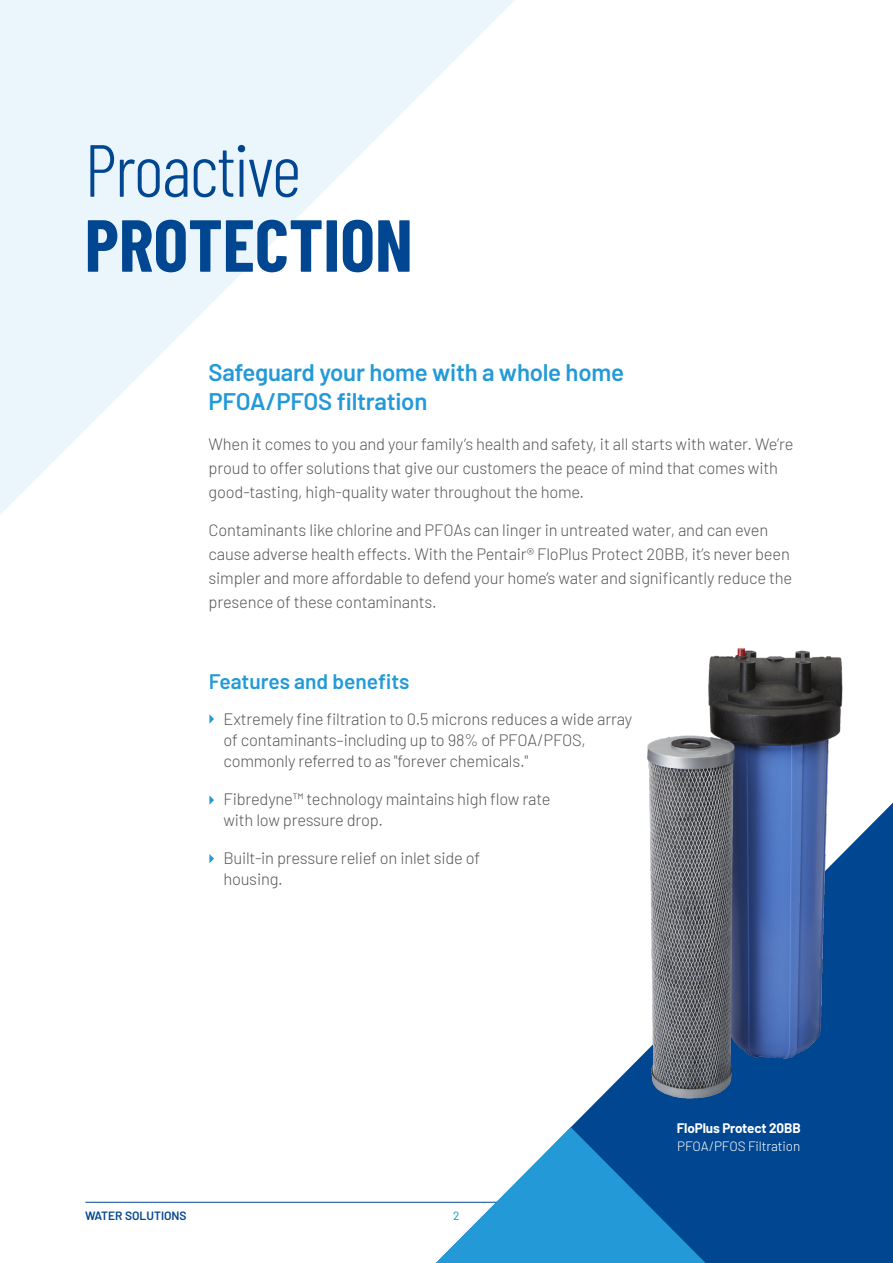
<style>
.page{position:relative;width:893px;height:1263px;background:#fff}
.page>*{position:absolute;margin:0;border:0;box-sizing:border-box;transform-origin:0 0}
.t1{font:700 73.5px "Barlow Condensed";color:#004691}
.t2{font:300 73.5px "Barlow Condensed";letter-spacing:-.025em;color:#004691}
.t3{font:600 24px/28.8px "Barlow";letter-spacing:-.01em;color:#239ad7}
.t4{font:600 21px "Barlow";letter-spacing:-.005em;color:#239ad7}
.t5{font:300 16.5px/24px "Barlow";letter-spacing:-.01em;color:#575756}
.t6{font:300 13.5px "Barlow";letter-spacing:-.01em;color:#fff}
.t7{font:700 13.5px "Barlow";letter-spacing:-.01em;color:#fff}
.t8{font:600 12px "Barlow";color:#004691}
.t9{font:12px "Barlow";color:#0099d4}
</style>
<div class="page">
<hr style="left:85px;top:1202px;width:723px;height:1px;background:#004691">
<svg style="left:0;top:0;width:515px;height:515px"></svg>
<svg style="left:571px;top:803px;width:322px;height:460px;fill:#004691"></svg>
<img style="left:614px;top:648px;width:255px;height:478px">
<svg style="left:436px;top:1127px;width:270px;height:136px"></svg>
<svg style="left:209px;top:714px;width:5px;height:10px"></svg>
<svg style="left:209px;top:795px;width:5px;height:10px"></svg>
<svg style="left:209px;top:854px;width:5px;height:9px"></svg>
<h1 class="t2" style="left:85px;top:118px;width:218px">Proactive</h1>
<h1 class="t1" style="left:85px;top:193px;width:330px">PROTECTION</h1>
<h2 class="t3" style="left:209px;top:356px;width:417px">Safeguard your home with a whole home<br>PFOA/PFOS filtration</h2>
<p class="t5" style="left:209px;top:431px;width:586px">When it comes to you and your family’s health and safety, it all starts with water. We’re proud to offer solutions that give our customers the peace of mind that comes with good-tasting, high-quality water throughout the home.</p>
<p class="t5" style="left:209px;top:516px;width:585px">Contaminants like chlorine and PFOAs can linger in untreated water, and can even cause adverse health effects. With the Pentair® FloPlus Protect 20BB, it’s never been simpler and more affordable to defend your home’s water and significantly reduce the presence of these contaminants.</p>
<p class="t4" style="left:209px;top:666px;width:202px">Features and benefits</p>
<p class="t5" style="left:223px;top:707px;width:410px;line-height:21px">Extremely fine filtration to 0.5 microns reduces a wide array of contaminants–including up to 98% of PFOA/PFOS, commonly referred to as "forever chemicals."</p>
<p class="t5" style="left:223px;top:787px;width:329px;line-height:21px">Fibredyne™ technology maintains high flow rate with low pressure drop.</p>
<p class="t5" style="left:223px;top:846px;width:258px;line-height:21px">Built-in pressure relief on inlet side of housing.</p>
<p class="t8" style="left:85px;top:1207px;width:103px">WATER SOLUTIONS</p>
<p class="t9" style="left:453px;top:1207px;width:8px">2</p>
<p class="t7" style="left:677px;top:1118px;width:125px">FloPlus Protect 20BB</p>
<p class="t6" style="left:677px;top:1136px;width:124px">PFOA/PFOS Filtration</p>
</div>
